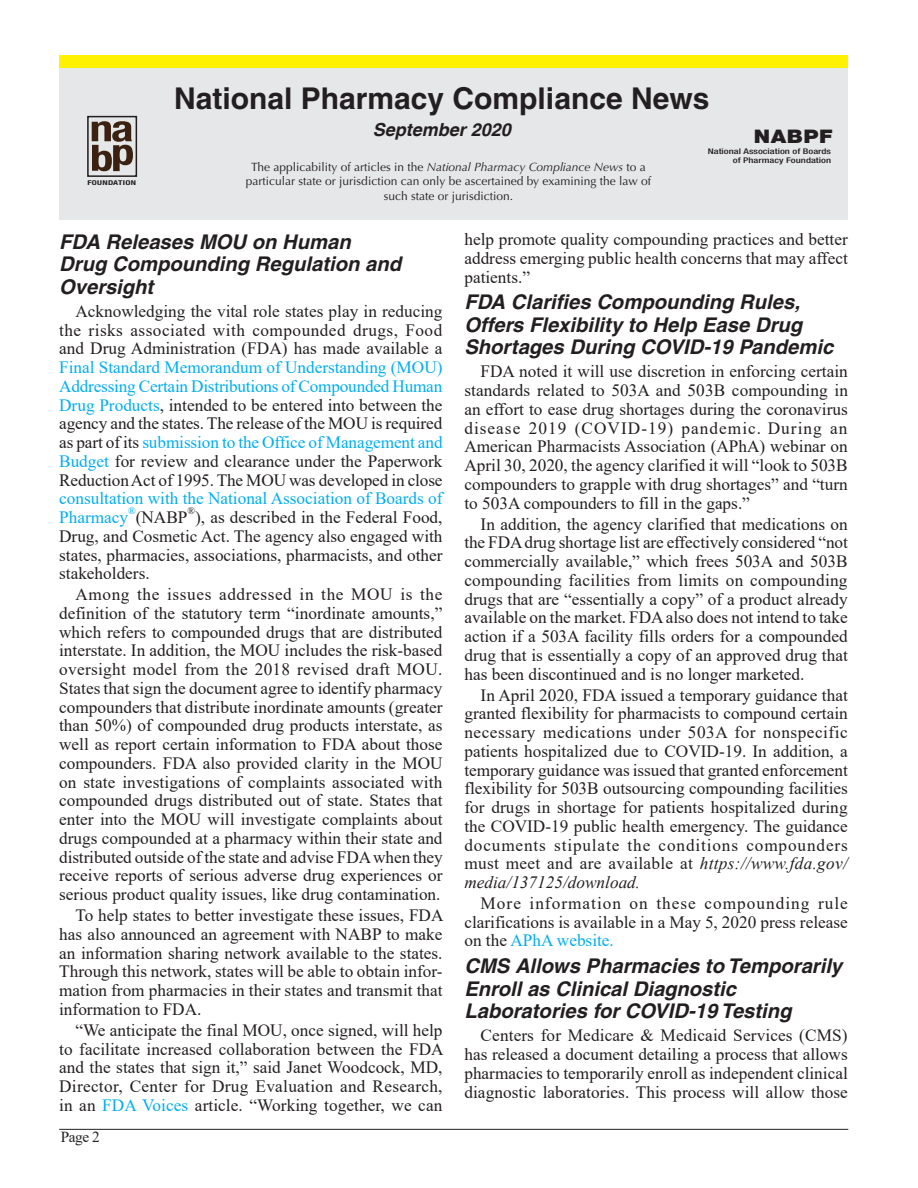
<style>
.page{position:relative;width:918px;height:1188px;background:#fff}
.page>*{position:absolute;margin:0;border:0;box-sizing:border-box;transform-origin:0 0}
.t1{font:700 30px "Helvetica";color:#231f20}
.Headline{font:italic 700 20.25px/22.5px "Helvetica";color:#231f20}
.t2{font:900 18.75px "Helvetica Neue LT Std";letter-spacing:.025em;color:#231f20;scale:1.15 1}
.t3{font:italic 700 18px "Helvetica";color:#231f20}
.Body_text{font:17.25px/18.8px "Times New Roman";color:#231f20;text-align:justify}
.t4{font:15.3px "Times New Roman";color:#231f20}
.t5{font:12px/14.4px "Optima LT Std";color:#231f20;text-align:center}
.Body_text-2{font:10.05px "Times New Roman";color:#00aeef}
.Body_text-3{font:10.05px "Times New Roman";color:#231f20}
.t6{font:500 condensed 7.8px/9.3px "Helvetica Neue LT Std";color:#231f20;text-align:right;scale:1.35 1}
.t7{font:700 condensed 6.6px "Helvetica Neue LT Std";letter-spacing:.03em;color:#231f20;scale:1.38 1}
.s1{font-style:italic}
.s2{color:#00aeef}
</style>
<div class="page">
<div style="left:59px;top:68px;width:789px;height:152px;background:#e6e7e9"></div>
<div style="left:59px;top:55px;width:789px;height:13px;background:#fff101"></div>
<hr style="left:59px;top:1129px;width:789px;height:1px;background:#231f20">
<svg style="left:92px;top:121px;width:41px;height:50px"></svg>
<div style="left:87px;top:116px;width:50px;height:61px;border:2px solid #231f20"></div>
<p class="t7" style="left:87px;top:179px;width:37px">FOUNDATION</p>
<p class="t1" style="left:174px;top:80px;width:537px">National Pharmacy Compliance News</p>
<p class="t3" style="left:373px;top:119px;width:140px">September 2020</p>
<p class="t5" style="left:246px;top:160px;width:407px">The applicability of articles in the <span class="s1">National Pharmacy Compliance News</span> to a particular state or jurisdiction can only be ascertained by examining the law of such state or jurisdiction.</p>
<p class="t2" style="left:754px;top:125px;width:70px">NABPF</p>
<p class="t6" style="left:708px;top:146px;width:93px">National Association of Boards of Pharmacy Foundation</p>
<p class="Headline" style="left:59px;top:230px;width:344px">FDA Releases MOU on Human<br>Drug Compounding Regulation and<br>Oversight</p>
<p class="Body_text" style="left:59px;top:301px;width:385px;text-indent:16px">Acknowledging the vital role states play in reducing the risks associated with compounded drugs, Food and Drug Administration (FDA) has made available a <span class="s2">Final Standard Memorandum of Understanding (MOU)<br>Addressing Certain Distributions of Compounded Human Drug Products</span>, intended to be entered into between the agency and the states. The release of the MOU is required as part of its <span class="s2">submission to the Office of Management and Budget</span> for review and clearance under the Paperwork Reduction Act of 1995. The MOU was developed in close <span class="s2">consultation with the National Association of Boards of Pharmacy</span> (NABP ), as described in the Federal Food,</p>
<p class="Body_text-2" style="left:128px;top:503px;width:9px">®</p>
<p class="Body_text-3" style="left:188px;top:503px;width:9px">®</p>
<p class="Body_text" style="left:59px;top:526px;width:385px">Drug, and Cosmetic Act. The agency also engaged with states, pharmacies, associations, pharmacists, and other stakeholders.</p>
<p class="Body_text" style="left:59px;top:585px;width:385px;text-indent:16px">Among the issues addressed in the MOU is the definition of the statutory term “inordinate amounts,” which refers to compounded drugs that are distributed interstate. In addition, the MOU includes the risk-based oversight model from the 2018 revised draft MOU.<br>States that sign the document agree to identify pharmacy compounders that distribute inordinate amounts (greater than 50%) of compounded drug products interstate, as well as report certain information to FDA about those compounders. FDA also provided clarity in the MOU on state investigations of complaints associated with compounded drugs distributed out of state. States that enter into the MOU will investigate complaints about drugs compounded at a pharmacy within their state and distributed outside of the state and advise FDA when they receive reports of serious adverse drug experiences or serious product quality issues, like drug contamination.</p>
<p class="Body_text" style="left:59px;top:905px;width:386px;text-indent:16px">To help states to better investigate these issues, FDA has also announced an agreement with NABP to make an information sharing network available to the states.<br>Through this network, states will be able to obtain infor&shy;mation from pharmacies in their states and transmit that information to FDA.</p>
<p class="Body_text" style="left:59px;top:1020px;width:386px;text-indent:16px">“We anticipate the final MOU, once signed, will help to facilitate increased collaboration between the FDA and the states that sign it,” said Janet Woodcock, MD, Director, Center for Drug Evaluation and Research, in an <span class="s2">FDA Voices</span> article. “Working together, we can</p>
<p class="t4" style="left:61px;top:1127px;width:41px">Page 2</p>
<p class="Body_text" style="left:464px;top:229px;width:385px">help promote quality compounding practices and better address emerging public health concerns that may affect patients.”</p>
<p class="Headline" style="left:464px;top:291px;width:370px">FDA Clarifies Compounding Rules,<br>Offers Flexibility to Help Ease Drug<br>Shortages During COVID-19 Pandemic</p>
<p class="Body_text" style="left:464px;top:362px;width:385px;text-indent:16px">FDA noted it will use discretion in enforcing certain standards related to 503A and 503B compounding in an effort to ease drug shortages during the coronavirus disease 2019 (COVID-19) pandemic. During an American Pharmacists Association (APhA) webinar on April 30, 2020, the agency clarified it will “look to 503B compounders to grapple with drug shortages” and “turn to 503A compounders to fill in the gaps.”</p>
<p class="Body_text" style="left:464px;top:514px;width:385px;text-indent:16px">In addition, the agency clarified that medications on the FDA drug shortage list are effectively considered “not commercially available,” which frees 503A and 503B compounding facilities from limits on compounding drugs that are “essentially a copy” of a product already available on the market. FDA also does not intend to take action if a 503A facility fills orders for a compounded drug that is essentially a copy of an approved drug that has been discontinued and is no longer marketed.</p>
<p class="Body_text" style="left:464px;top:685px;width:385px;text-indent:16px">In April 2020, FDA issued a temporary guidance that granted flexibility for pharmacists to compound certain necessary medications under 503A for nonspecific patients hospitalized due to COVID-19. In addition, a temporary guidance was issued that granted enforcement flexibility for 503B outsourcing compounding facilities for drugs in shortage for patients hospitalized during the COVID-19 public health emergency. The guidance documents stipulate the conditions compounders must meet and are available at <span class="s1">https://www.fda.gov/ media/137125/download.</span></p>
<p class="Body_text" style="left:464px;top:893px;width:385px;text-indent:16px">More information on these compounding rule clarifications is available in a May 5, 2020 press release on the <span class="s2">APhA website.</span></p>
<p class="Headline" style="left:464px;top:955px;width:379px">CMS Allows Pharmacies to Temporarily<br>Enroll as Clinical Diagnostic<br>Laboratories for COVID-19 Testing</p>
<p class="Body_text" style="left:464px;top:1026px;width:385px;text-indent:16px">Centers for Medicare &amp; Medicaid Services (CMS) has released a document detailing a process that allows pharmacies to temporarily enroll as independent clinical diagnostic laboratories. This process will allow those</p>
</div>
